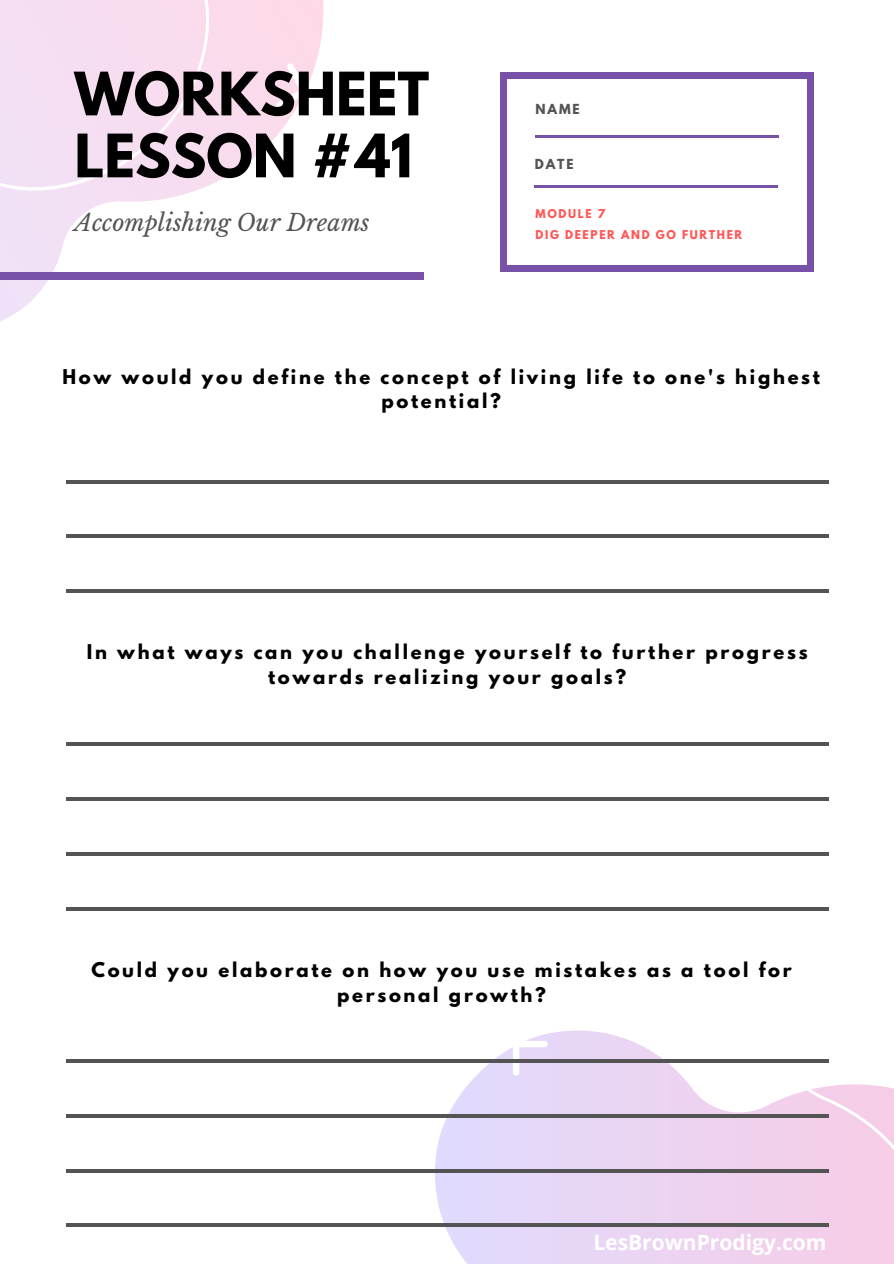
<style>
.page{position:relative;width:894px;height:1264px;background:#fff}
.page>*{position:absolute;margin:0;border:0;box-sizing:border-box;transform-origin:0 0}
.t1{font:700 52.95px "League Spartan";color:#000}
.t2{font:italic 23.25px "Libre Baskerville";color:#545454}
.t3{font:700 21px "Open Sans";color:#fff}
.t4{font:700 18px/24.8px "League Spartan";letter-spacing:.15em;color:#000;text-align:center}
.t5{font:700 12.3px "League Spartan";letter-spacing:.15em;color:#545454}
.t6{font:700 10.8px "League Spartan";letter-spacing:.15em;color:#ff5757}
</style>
<div class="page">
<div style="left:500px;top:72px;width:312px;height:200px;background:#7851a9"></div>
<div style="left:507px;top:79px;width:298px;height:186px;background:#fff"></div>
<hr style="left:535px;top:135px;width:243px;height:2px;background:#7851a9">
<hr style="left:534px;top:185px;width:244px;height:3px;background:#7851a9">
<svg style="left:330px;top:1030px;width:563px;height:233px"></svg>
<svg style="left:484px;top:1030px;width:63px;height:45px"></svg>
<svg style="left:810px;top:1030px;width:50px;height:14px"></svg>
<hr style="left:66px;top:480px;width:762px;height:3px;background:#545454">
<hr style="left:66px;top:535px;width:762px;height:3px;background:#545454">
<hr style="left:66px;top:589px;width:762px;height:4px;background:#545454">
<hr style="left:66px;top:742px;width:762px;height:3px;background:#545454">
<hr style="left:66px;top:797px;width:762px;height:3px;background:#545454">
<hr style="left:66px;top:852px;width:762px;height:3px;background:#545454">
<hr style="left:66px;top:907px;width:762px;height:3px;background:#545454">
<hr style="left:66px;top:1059px;width:762px;height:3px;background:#545454">
<hr style="left:66px;top:1114px;width:762px;height:3px;background:#545454">
<svg style="left:66px;top:1168px;width:762px;height:4px;background:#7c797d"></svg>
<hr style="left:66px;top:1223px;width:762px;height:3px;background:#545454">
<svg style="left:270px;top:0;width:54px;height:143px;fill:#fdd9e9"></svg>
<svg style="left:0;top:0;width:270px;height:322px;fill:#f8dff3"></svg>
<svg style="left:261px;top:48px;width:63px;height:86px"></svg>
<div style="left:0;top:272px;width:423px;height:8px;background:#7851a9"></div>
<p class="t1" style="left:74px;top:68px;width:356px">WORKSHEET</p>
<p class="t1" style="left:74px;top:130px;width:339px">LESSON #41</p>
<p class="t2" style="left:74px;top:209px;width:297px">Accomplishing Our Dreams</p>
<p class="t5" style="left:535px;top:103px;width:46px">NAME</p>
<p class="t5" style="left:534px;top:158px;width:40px">DATE</p>
<p class="t6" style="left:535px;top:208px;width:71px">MODULE 7</p>
<p class="t6" style="left:535px;top:229px;width:208px">DIG DEEPER AND GO FURTHER</p>
<p class="t4" style="left:62px;top:366px;width:758px">How would you define the concept of living life to one's highest potential?</p>
<p class="t4" style="left:87px;top:642px;width:722px">In what ways can you challenge yourself to further progress towards realizing your goals?</p>
<p class="t4" style="left:91px;top:959px;width:701px">Could you elaborate on how you use mistakes as a tool for personal growth?</p>
<p class="t3" style="left:593px;top:1227px;width:234px">LesBrownProdigy.com</p>
</div>
